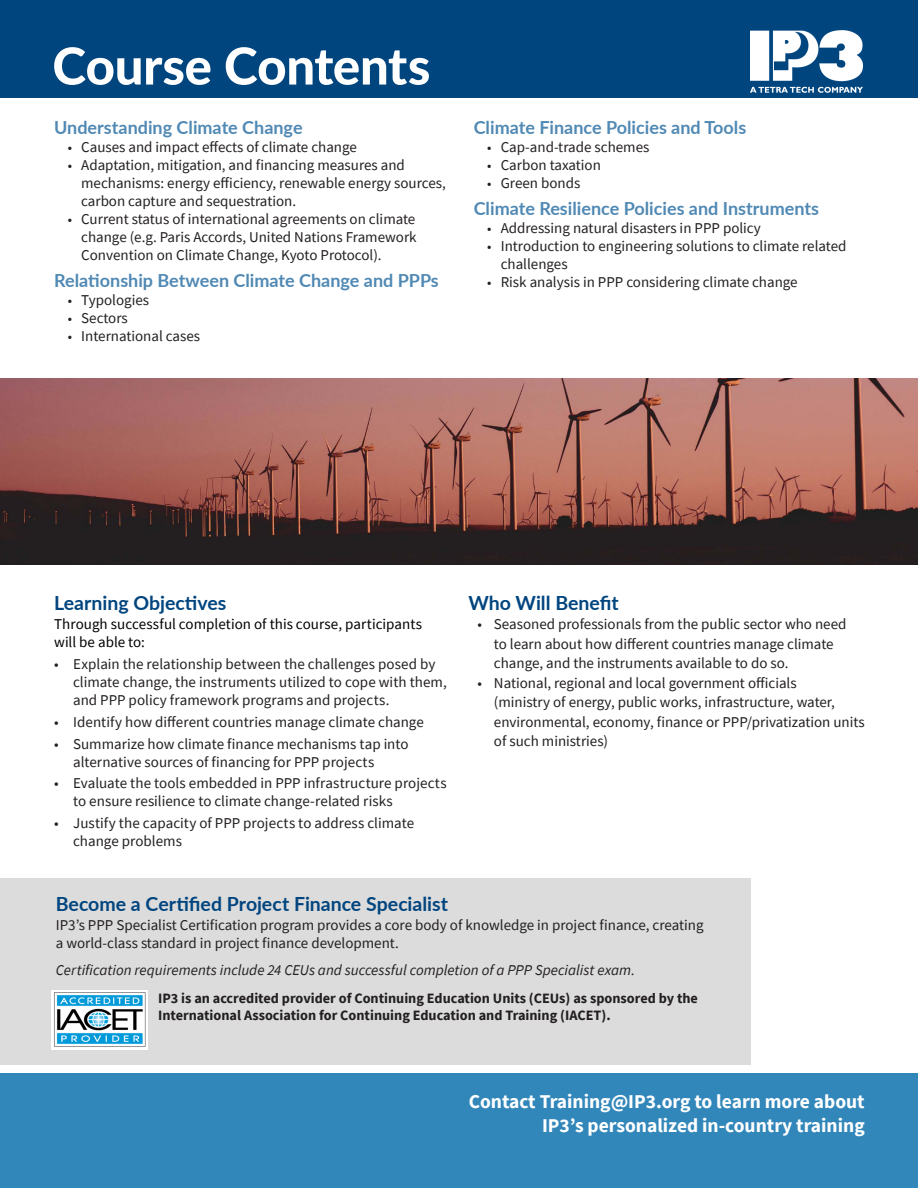
<style>
.page{position:relative;width:918px;height:1188px;background:#fff}
.page>*{position:absolute;margin:0;border:0;box-sizing:border-box;transform-origin:0 0}
.t1{font:800 51px "Lato";letter-spacing:-.005em;color:#fff}
.t2{font:700 19.5px/23.4px "Source Sans Pro";color:#fff;text-align:right}
.t3{font:700 19.5px "Lato";color:#01457f}
.t4{font:700 18px "Lato";color:#5089b4}
.t5{font:15px/18px "Source Sans Pro";color:#231f20}
.t6{font:italic 15px "Source Sans Pro";color:#231f20}
.t7{font:15px/18px "Source Sans Pro";color:#000}
.t8{font:700 14.25px/17.1px "Source Sans Pro";color:#231f20}
.s1{font-size:14.25px}
</style>
<div class="page">
<div style="left:0;top:0;width:918px;height:98px;background:#01457f"></div>
<img style="left:750px;top:31px;width:112px;height:62px">
<div style="left:0;top:1073px;width:918px;height:115px;background:#3287ba"></div>
<div style="left:0;top:878px;width:750px;height:186px;background:#dcdcdc"></div>
<img style="left:52px;top:990px;width:96px;height:59px">
<img style="left:0;top:378px;width:918px;height:186px">
<h1 class="t1" style="left:52px;top:28px;width:379px">Course Contents</h1>
<p class="t4" style="left:54px;top:114px;width:250px">Understanding Climate Change</p>
<p class="t5" style="left:68px;top:138px;width:291px"><span class="s1">•</span> Causes and impact effects of climate change</p>
<p class="t5" style="left:81px;top:156px;width:366px;text-indent:-14px"><span class="s1">•</span> Adaptation, mitigation, and financing measures and mechanisms: energy efficiency, renewable energy sources, carbon capture and sequestration.</p>
<p class="t5" style="left:81px;top:210px;width:337px;text-align:justify;text-indent:-14px"><span class="s1">•</span> Current status of international agreements on climate change (e.g. Paris Accords, United Nations Framework Convention on Climate Change, Kyoto Protocol).</p>
<p class="t4" style="left:54px;top:267px;width:386px">Relationship Between Climate Change and PPPs</p>
<p class="t5" style="left:68px;top:291px;width:83px"><span class="s1">•</span> Typologies</p>
<p class="t5" style="left:68px;top:309px;width:62px"><span class="s1">•</span> Sectors</p>
<p class="t5" style="left:68px;top:327px;width:134px"><span class="s1">•</span> International cases</p>
<p class="t4" style="left:474px;top:114px;width:274px">Climate Finance Policies and Tools</p>
<p class="t5" style="left:487px;top:138px;width:164px"><span class="s1">•</span> Cap-and-trade schemes</p>
<p class="t5" style="left:487px;top:156px;width:115px"><span class="s1">•</span> Carbon taxation</p>
<p class="t5" style="left:487px;top:174px;width:95px"><span class="s1">•</span> Green bonds</p>
<p class="t4" style="left:474px;top:195px;width:347px">Climate Resilience Policies and Instruments</p>
<p class="t5" style="left:487px;top:219px;width:275px"><span class="s1">•</span> Addressing natural disasters in PPP policy</p>
<p class="t5" style="left:501px;top:237px;width:347px;text-indent:-14px"><span class="s1">•</span> Introduction to engineering solutions to climate related challenges</p>
<p class="t5" style="left:487px;top:273px;width:312px"><span class="s1">•</span> Risk analysis in PPP considering climate change</p>
<h2 class="t3" style="left:54px;top:588px;width:174px">Learning Objectives</h2>
<p class="t7" style="left:54px;top:615px;width:369px">Through successful completion of this course, participants will be able to:</p>
<p class="t5" style="left:73px;top:655px;width:375px;text-indent:-19px">• Explain the relationship between the challenges posed by climate change, the instruments utilized to cope with them, and PPP policy framework programs and projects.</p>
<p class="t5" style="left:54px;top:713px;width:371px">• Identify how different countries manage climate change</p>
<p class="t5" style="left:73px;top:734px;width:337px;text-indent:-19px">• Summarize how climate finance mechanisms tap into alternative sources of financing for PPP projects</p>
<p class="t5" style="left:73px;top:774px;width:375px;text-indent:-19px">• Evaluate the tools embedded in PPP infrastructure projects to ensure resilience to climate change-related risks</p>
<p class="t5" style="left:73px;top:814px;width:342px;text-indent:-19px">• Justify the capacity of PPP projects to address climate change problems</p>
<h2 class="t3" style="left:468px;top:588px;width:152px">Who Will Benefit</h2>
<p class="t5" style="left:494px;top:614px;width:354px;line-height:19.5px;text-indent:-16px">• Seasoned professionals from the public sector who need to learn about how different countries manage climate change, and the instruments available to do so.</p>
<p class="t5" style="left:494px;top:673px;width:372px;line-height:19.5px;text-indent:-16px">• National, regional and local government officials<br>(ministry of energy, public works, infrastructure, water, environmental, economy, finance or PPP/privatization units of such ministries)</p>
<h2 class="t3" style="left:56px;top:889px;width:394px">Become a Certified Project Finance Specialist</h2>
<p class="t5" style="left:56px;top:916px;width:649px">IP3’s PPP Specialist Certification program provides a core body of knowledge in project finance, creating a world-class standard in project finance development.</p>
<p class="t6" style="left:56px;top:960px;width:581px">Certification requirements include 24 CEUs and successful completion of a PPP Specialist exam.</p>
<p class="t8" style="left:158px;top:989px;width:541px">IP3 is an accredited provider of Continuing Education Units (CEUs) as sponsored by the<br>International Association for Continuing Education and Training (IACET).</p>
<h2 class="t2" style="left:469px;top:1090px;width:398px">Contact Training@IP3.org to learn more about<br>IP3’s personalized in-country training</h2>
</div>
